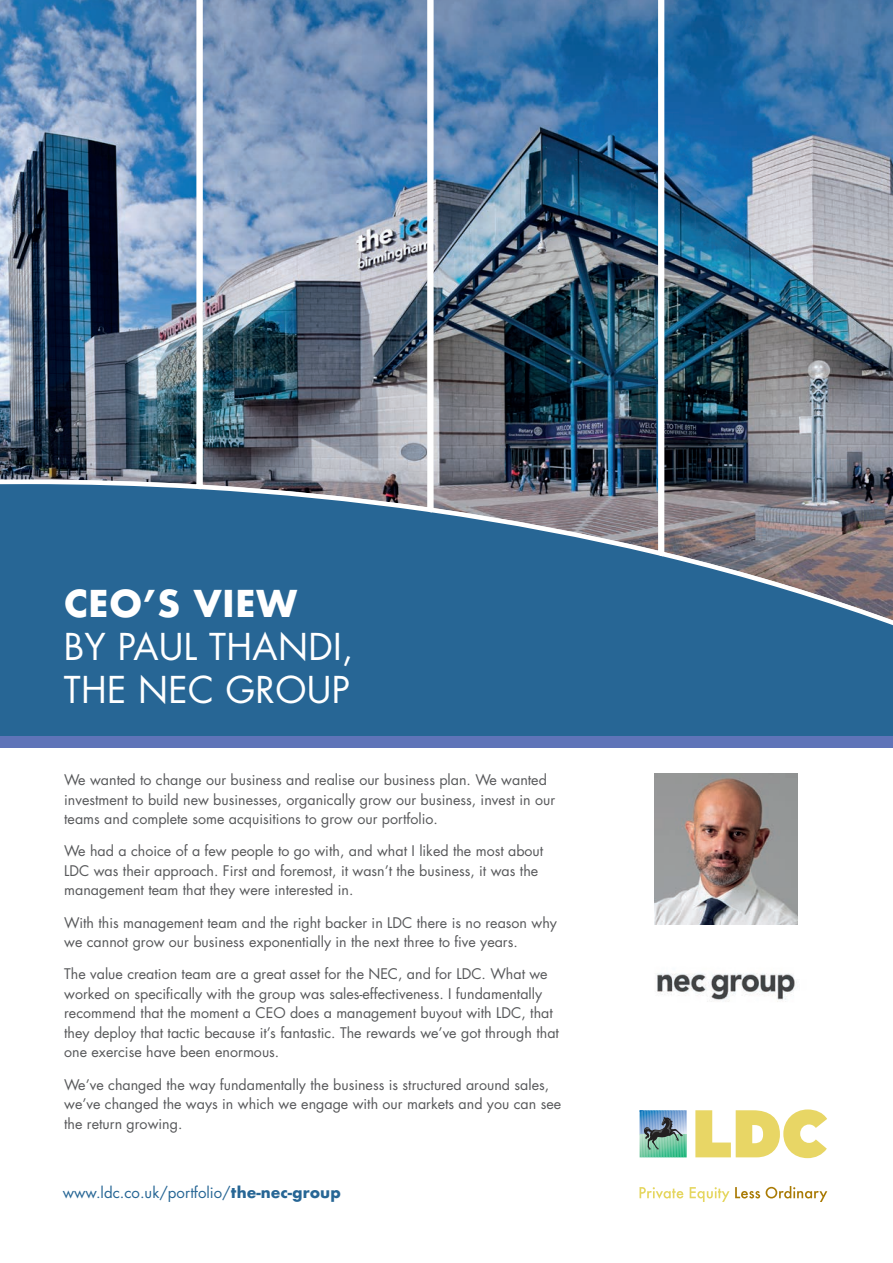
<style>
.page{position:relative;width:893px;height:1263px;background:#fff}
.page>*{position:absolute;margin:0;border:0;box-sizing:border-box;transform-origin:0 0}
.t1{font:36px/43.2px "Futura";letter-spacing:.01em;color:#fff}
.t2{font:700 36px "Futura";letter-spacing:.01em;color:#fff}
.t3{font:15px "Futura";color:#276695}
.t4{font:14.25px/19.5px "Futura";color:#57585a}
.s1{font-weight:700}
</style>
<div class="page">
<div style="left:0;top:463px;width:893px;height:285px;background:#5f74b8"></div>
<div style="left:0;top:451px;width:893px;height:285px;background:#276695"></div>
<svg style="left:639px;top:1187px;width:44px;height:12px"></svg>
<svg style="left:690px;top:1187px;width:70px;height:14px"></svg>
<svg style="left:766px;top:1186px;width:61px;height:15px"></svg>
<svg style="left:639px;top:1110px;width:48px;height:48px"></svg>
<svg style="left:640px;top:1110px;width:47px;height:47px;background:#6ca1a2"></svg>
<svg style="left:695px;top:1109px;width:132px;height:49px"></svg>
<img style="left:656px;top:973px;width:141px;height:29px">
<img style="left:654px;top:774px;width:143px;height:150px">
<img style="left:0;top:0;width:196px;height:489px">
<img style="left:196px;top:0;width:230px;height:512px">
<img style="left:665px;top:0;width:228px;height:626px">
<img style="left:426px;top:0;width:239px;height:557px">
<h1 class="t2" style="left:64px;top:577px;width:235px">CEO’S VIEW</h1>
<h1 class="t1" style="left:64px;top:625px;width:291px">BY PAUL THANDI,<br>THE NEC GROUP</h1>
<p class="t4" style="left:64px;top:770px;width:492px">We wanted to change our business and realise our business plan. We wanted investment to build new businesses, organically grow our business, invest in our teams and complete some acquisitions to grow our portfolio.</p>
<p class="t4" style="left:64px;top:841px;width:481px">We had a choice of a few people to go with, and what I liked the most about<br>LDC was their approach. First and foremost, it wasn’t the business, it was the management team that they were interested in.</p>
<p class="t4" style="left:64px;top:912px;width:494px">With this management team and the right backer in LDC there is no reason why we cannot grow our business exponentially in the next three to five years.</p>
<p class="t4" style="left:64px;top:964px;width:496px">The value creation team are a great asset for the NEC, and for LDC. What we worked on specifically with the group was sales-effectiveness. I fundamentally recommend that the moment a CEO does a management buyout with LDC, that they deploy that tactic because it’s fantastic. The rewards we’ve got through that one exercise have been enormous.</p>
<p class="t4" style="left:64px;top:1074px;width:498px">We’ve changed the way fundamentally the business is structured around sales, we’ve changed the ways in which we engage with our markets and you can see the return growing.</p>
<p class="t3" style="left:63px;top:1182px;width:280px">www.ldc.co.uk/portfolio/<span class="s1">the-nec-group</span></p>
</div>
